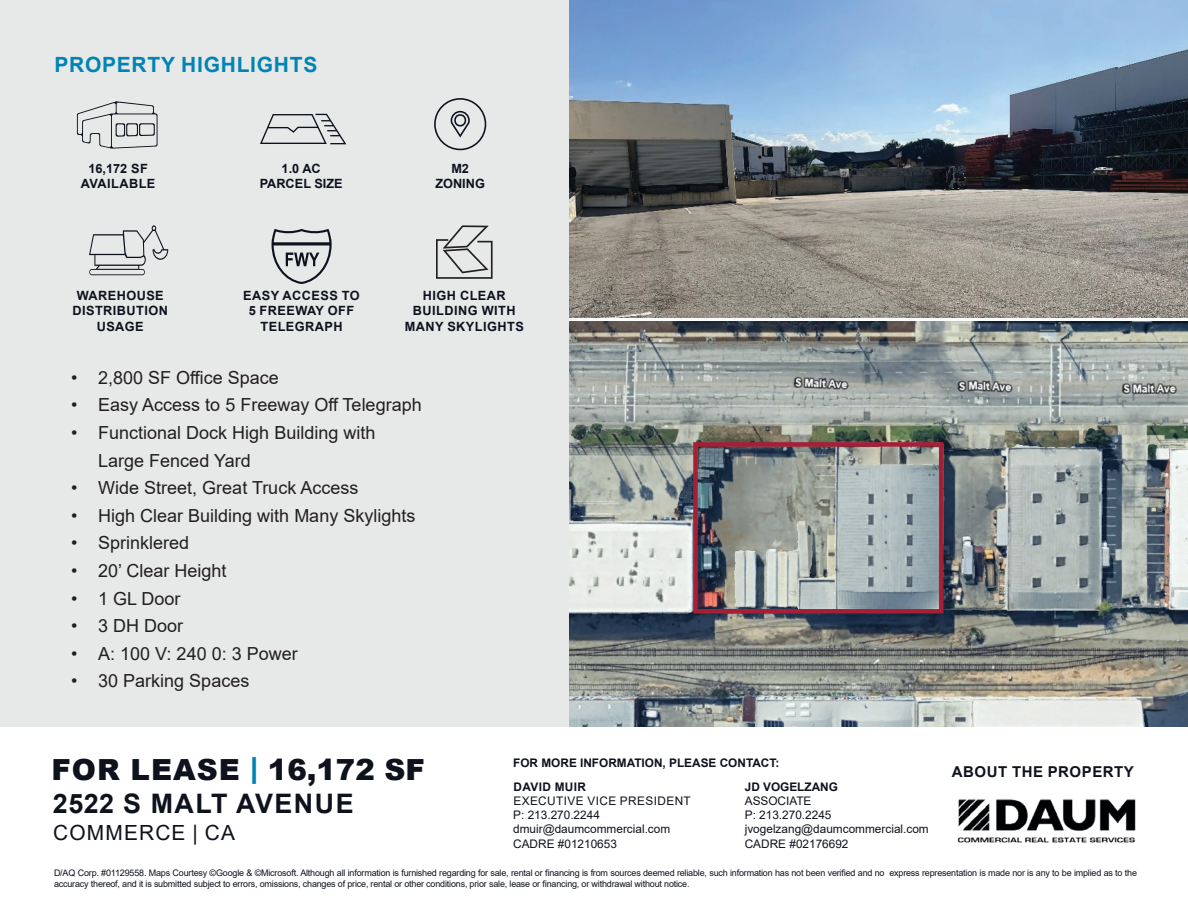
<style>
.page{position:relative;width:1188px;height:918px;background:#fff}
.page>*{position:absolute;margin:0;border:0;box-sizing:border-box;transform-origin:0 0}
.t1{font:900 29.1px "Arial";letter-spacing:.035em;color:#0e121d}
.t2{font:700 26.85px "Arial";letter-spacing:.055em;color:#0e121d}
.t3{font:700 21px "Arial";letter-spacing:.035em;color:#0084b4}
.t4{font:20.85px "Arial";letter-spacing:.055em;color:#0e121d}
.t5{font:18px/27.6px "Arial";color:#231f20}
.t6{font:700 15px "Arial";letter-spacing:.035em;color:#0e121d}
.t7{font:700 12.75px/15.3px "Arial";letter-spacing:.035em;color:#0e121d;text-align:center}
.t8{font:700 12.75px/15.3px "Arial";color:#0e121d;text-align:center}
.t9{font:11.85px/14.2px "Arial";color:#0e121d}
.t10{font:700 11.85px/23.5px "Arial";color:#0e121d}
.t11{font:700 11.85px "Arial";letter-spacing:.035em;color:#0e121d}
.t12{font:9px/10.8px "Arial";letter-spacing:-.02em;color:#0e121d}
.s1{color:#0084b4}
</style>
<div class="page">
<img style="left:957px;top:799px;width:179px;height:44px">
<img style="left:569px;top:0;width:619px;height:318px">
<img style="left:569px;top:322px;width:619px;height:404px">
<div style="left:693px;top:442px;width:250px;height:172px;border:4px solid #a52037"></div>
<div style="left:0;top:0;width:568px;height:726px;background:#e7e8e8"></div>
<svg style="left:77px;top:101px;width:81px;height:48px"></svg>
<svg style="left:260px;top:114px;width:86px;height:30px"></svg>
<svg style="left:434px;top:98px;width:53px;height:53px"></svg>
<div style="left:454px;top:114px;width:12px;height:13px;border:2px solid #0e121d;border-radius:50%"></div>
<svg style="left:89px;top:225px;width:79px;height:50px"></svg>
<svg style="left:272px;top:229px;width:60px;height:55px"></svg>
<svg style="left:436px;top:225px;width:57px;height:54px"></svg>
<h3 class="t3" style="left:54px;top:49px;width:264px">PROPERTY HIGHLIGHTS</h3>
<h3 class="t7" style="left:81px;top:161px;width:76px">16,172 SF<br>AVAILABLE</h3>
<h3 class="t8" style="left:260px;top:161px;width:85px">1.0 AC<br>PARCEL SIZE</h3>
<h3 class="t8" style="left:435px;top:161px;width:51px">M2<br>ZONING</h3>
<h3 class="t7" style="left:73px;top:288px;width:97px">WAREHOUSE<br>DISTRIBUTION<br>USAGE</h3>
<h3 class="t7" style="left:243px;top:288px;width:118px">EASY ACCESS TO<br>5 FREEWAY OFF<br>TELEGRAPH</h3>
<h3 class="t7" style="left:405px;top:288px;width:121px">HIGH CLEAR<br>BUILDING WITH<br>MANY SKYLIGHTS</h3>
<h3 class="t5" style="left:71px;top:364px;width:209px">• 2,800 SF Office Space</h3>
<h3 class="t5" style="left:71px;top:391px;width:352px">• Easy Access to 5 Freeway Off Telegraph</h3>
<h3 class="t5" style="left:98px;top:419px;width:279px;text-indent:-27px">• Functional Dock High Building with<br>Large Fenced Yard</h3>
<h3 class="t5" style="left:71px;top:474px;width:289px">• Wide Street, Great Truck Access</h3>
<h3 class="t5" style="left:71px;top:502px;width:346px">• High Clear Building with Many Skylights</h3>
<h3 class="t5" style="left:71px;top:529px;width:120px">• Sprinklered</h3>
<h3 class="t5" style="left:71px;top:557px;width:157px">• 20’ Clear Height</h3>
<h3 class="t5" style="left:71px;top:584px;width:111px">• 1 GL Door</h3>
<h3 class="t5" style="left:71px;top:612px;width:114px">• 3 DH Door</h3>
<h3 class="t5" style="left:71px;top:640px;width:228px">• A: 100 V: 240 0: 3 Power</h3>
<h3 class="t5" style="left:71px;top:667px;width:180px">• 30 Parking Spaces</h3>
<h1 class="t1" style="left:52px;top:748px;width:375px">FOR LEASE <span class="s1">|</span> 16,172 SF</h1>
<h2 class="t2" style="left:53px;top:784px;width:302px">2522 S MALT AVENUE</h2>
<h3 class="t4" style="left:53px;top:818px;width:183px">COMMERCE | CA</h3>
<h3 class="t10" style="left:745px;top:752px;width:95px;text-indent:-232px">FOR MORE INFORMATION, PLEASE CONTACT:<br>JD VOGELZANG</h3>
<h3 class="t9" style="left:745px;top:794px;width:186px">ASSOCIATE<br>P: 213.270.2245 jvogelzang@daumcommercial.com<br>CADRE #02176692</h3>
<h3 class="t11" style="left:513px;top:778px;width:74px">DAVID MUIR</h3>
<h3 class="t9" style="left:513px;top:794px;width:179px">EXECUTIVE VICE PRESIDENT<br>P: 213.270.2244 dmuir@daumcommercial.com<br>CADRE #01210653</h3>
<h3 class="t6" style="left:952px;top:761px;width:184px">ABOUT THE PROPERTY</h3>
<p class="t12" style="left:54px;top:867px;width:1085px">D/AQ Corp. #01129558. Maps Courtesy ©Google &amp; ©Microsoft. Although all information is furnished regarding for sale, rental or financing is from sources deemed reliable, such information has not been verified and no express representation is made nor is any to be implied as to the accuracy thereof, and it is submitted subject to errors, omissions, changes of price, rental or other conditions, prior sale, lease or financing, or withdrawal without notice.</p>
</div>
